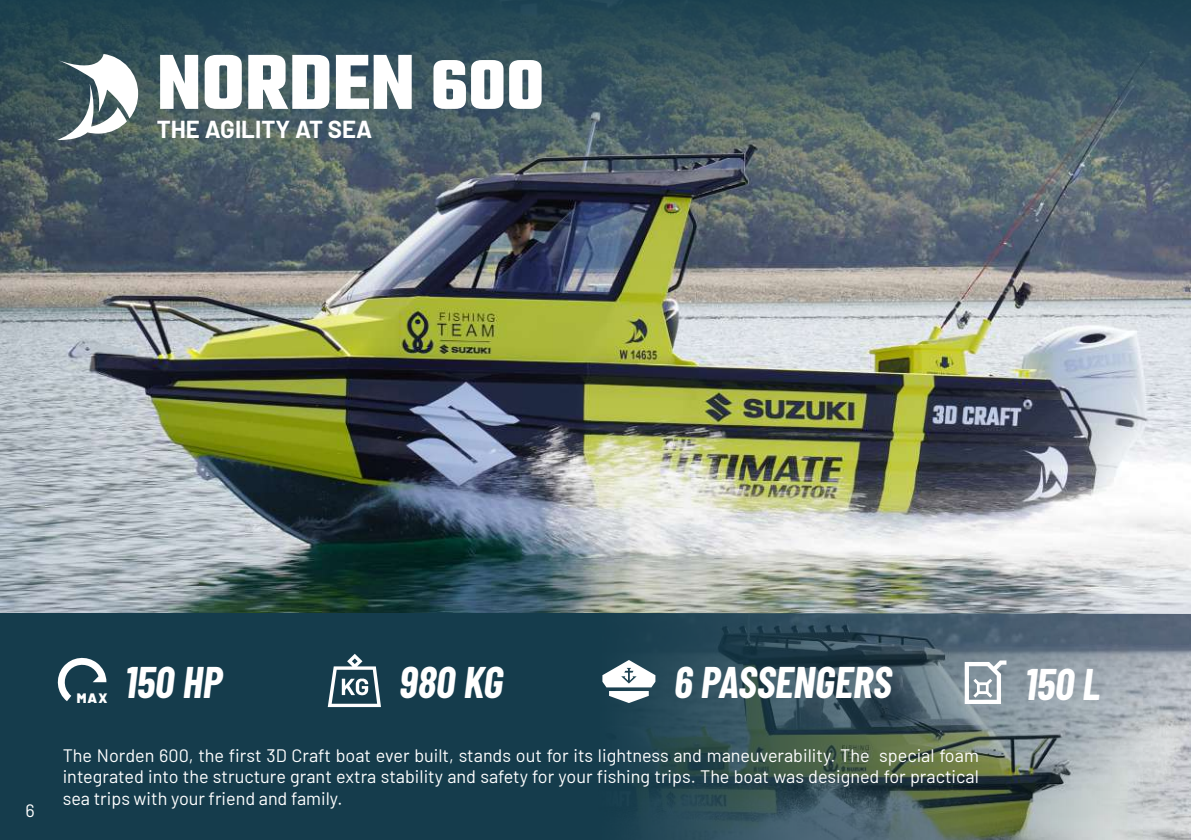
<style>
.page{position:relative;width:1191px;height:840px;background:#fff}
.page>*{position:absolute;margin:0;border:0;box-sizing:border-box;transform-origin:0 0}
.t1{font:700 84px "Teko";color:#fff}
.t2{font:italic 700 43.2px "Barlow Condensed";color:#fff}
.t3{font:700 24px "Barlow";color:#fff}
.t4{font:18px/21.6px "Barlow";color:#fff;text-align:justify}
.t5{font:900 13.6px "Barlow";color:#fff}
.s1{font-size:76px}
</style>
<div class="page">
<img style="left:0;top:176px;width:1191px;height:437px">
<svg style="left:0;top:0;width:1191px;height:176px;background:#3f5860"></svg>
<svg style="left:0;top:613px;width:1191px;height:226px;background:#36545f"></svg>
<svg style="left:57px;top:54px;width:81px;height:86px"></svg>
<svg style="left:964px;top:660px;width:42px;height:43px"></svg>
<svg style="left:602px;top:659px;width:53px;height:43px"></svg>
<svg style="left:328px;top:653px;width:53px;height:53px"></svg>
<svg style="left:57px;top:656px;width:49px;height:44px"></svg>
<h1 class="t1" style="left:157px;top:28px;width:389px">NORDEN <span class="s1">600</span></h1>
<h3 class="t3" style="left:157px;top:111px;width:217px">THE AGILITY AT SEA</h3>
<p class="t4" style="left:26px;top:798px;width:11px">6</p>
<p class="t5" style="left:77px;top:687px;width:32px">MAX</p>
<h2 class="t2" style="left:125px;top:651px;width:99px">150 HP</h2>
<h2 class="t2" style="left:399px;top:651px;width:105px">980 KG</h2>
<h2 class="t2" style="left:674px;top:651px;width:219px">6 PASSENGERS</h2>
<h2 class="t2" style="left:1024px;top:653px;width:77px">150 L</h2>
<p class="t4" style="left:63px;top:742px;width:917px">The Norden 600, the first 3D Craft boat ever built, stands out for its lightness and maneuverability. The special foam integrated into the structure grant extra stability and safety for your fishing trips. The boat was designed for practical sea trips with your friend and family.</p>
</div>
